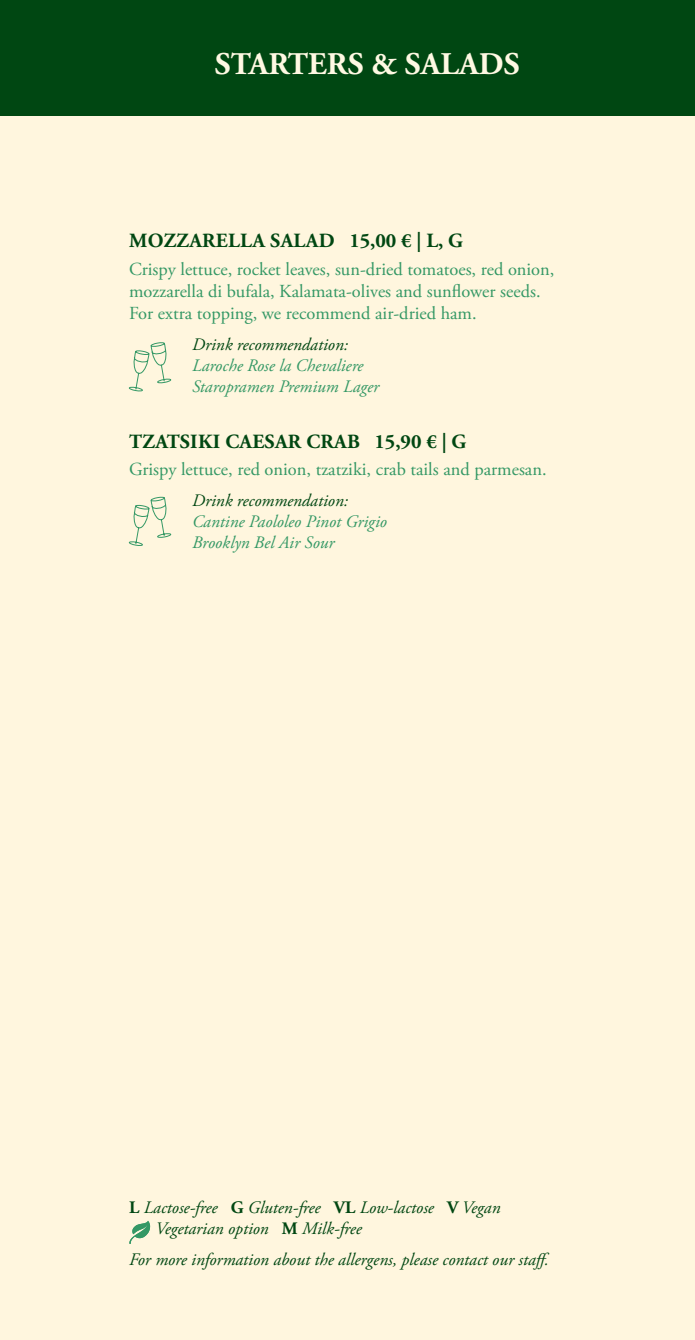
<style>
.page{position:relative;width:695px;height:1340px;background:#fff}
.page>*{position:absolute;margin:0;border:0;box-sizing:border-box;transform-origin:0 0}
.t1{font:700 31.5px "Adobe Garamond Pro";color:#fff9e3}
.t2{font:700 20.12px "Adobe Garamond Pro";letter-spacing:.015em;color:#004712}
.t3{font:18.38px/22.1px "Adobe Garamond Pro";color:#349865}
.t4{font:italic 17.5px/21px "Adobe Garamond Pro";color:#004712}
.t5{font:italic 17.5px/21px "Adobe Garamond Pro";color:#349865}
.s1{font-weight:700;font-style:normal}
</style>
<div class="page">
<div style="left:0;top:0;width:694px;height:1339px;background:#fff6de"></div>
<div style="left:0;top:0;width:694px;height:116px;background:#004712"></div>
<svg style="left:129px;top:342px;width:42px;height:49px"></svg>
<svg style="left:129px;top:496px;width:42px;height:49px"></svg>
<svg style="left:129px;top:1221px;width:21px;height:22px"></svg>
<h1 class="t1" style="left:215px;top:45px;width:306px">STARTERS &amp; SALADS</h1>
<p class="t2" style="left:129px;top:229px;width:335px">MOZZARELLA SALAD 15,00 € | L, G</p>
<p class="t3" style="left:129px;top:258px;width:427px">Crispy lettuce, rocket leaves, sun-dried tomatoes, red onion, mozzarella di bufala, Kalamata-olives and sunflower seeds.<br>For extra topping, we recommend air-dried ham.</p>
<p class="t4" style="left:192px;top:334px;width:157px">Drink recommendation:</p>
<p class="t5" style="left:192px;top:355px;width:188px">Laroche Rose la Chevaliere<br>Staropramen Premium Lager</p>
<p class="t2" style="left:129px;top:430px;width:338px">TZATSIKI CAESAR CRAB 15,90 € | G</p>
<p class="t3" style="left:129px;top:458px;width:419px">Grispy lettuce, red onion, tzatziki, crab tails and parmesan.</p>
<p class="t4" style="left:192px;top:491px;width:157px">Drink recommendation:</p>
<p class="t5" style="left:192px;top:512px;width:196px">Cantine Paololeo Pinot Grigio<br>Brooklyn Bel Air Sour</p>
<p class="t4" style="left:155px;top:1197px;width:346px;text-indent:-26px"><span class="s1">L</span> Lactose-free <span class="s1">G</span> Gluten-free <span class="s1">VL</span> Low-lactose <span class="s1">V</span> Vegan<br>Vegetarian option <span class="s1">M</span> Milk-free</p>
<p class="t4" style="left:129px;top:1249px;width:424px">For more information about the allergens, please contact our staff.</p>
</div>
